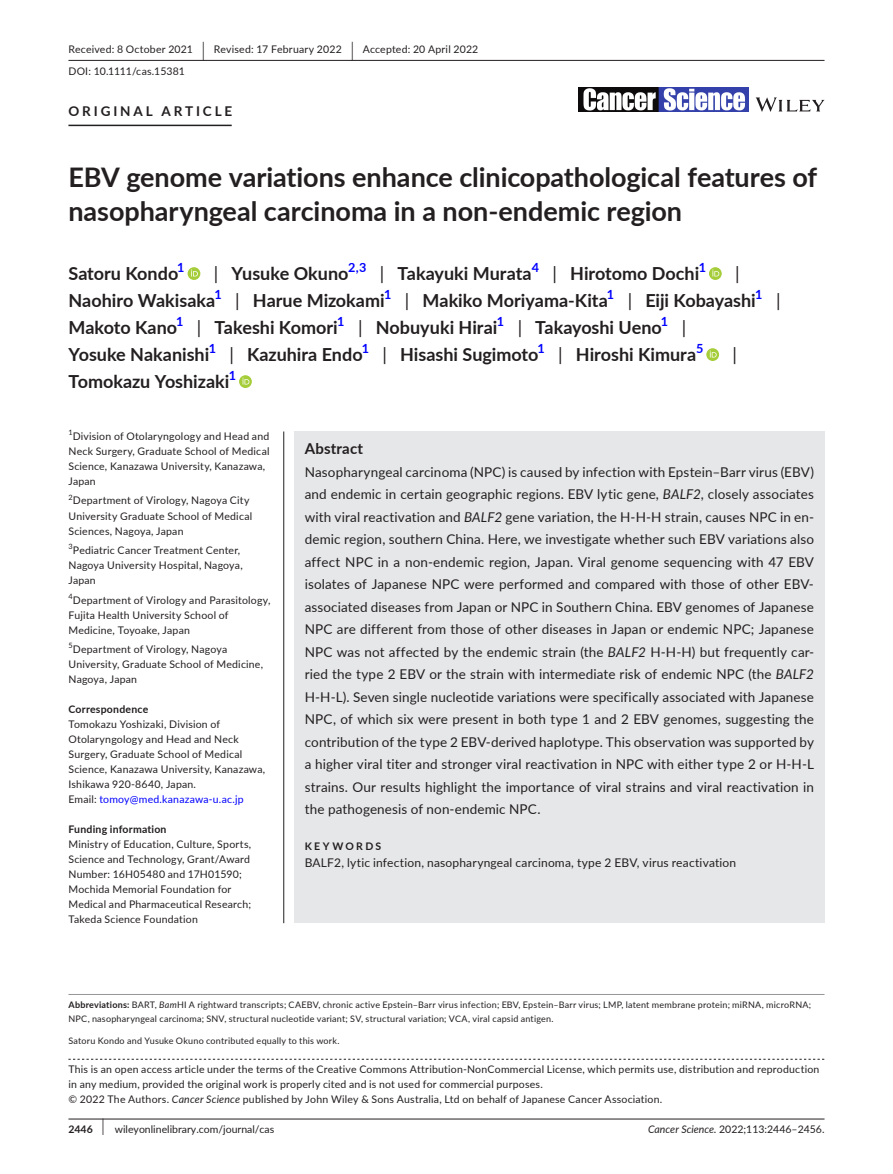
<style>
.page{position:relative;width:893px;height:1174px;background:#fff}
.page>*{position:absolute;margin:0;border:0;box-sizing:border-box;transform-origin:0 0}
.t1{font:700 27px/34.5px "Lato";letter-spacing:-.005em;color:#231f20}
.t2{font:700 18px "Lato";color:#231f20}
.t3{font:18px "Lato";color:#231f20}
.t4{font:700 15px "Lato";letter-spacing:.015em;color:#231f20}
.t5{font:13.5px/22.5px "Lato";letter-spacing:.01em;color:#231f20;text-align:justify}
.t6{font:700 13.5px "Lato";letter-spacing:.215em;color:#231f20}
.t7{font:700 12.6px "Lato";color:#00f}
.t8{font:12px "Lato";letter-spacing:.015em;color:#231f20}
.t9{font:10.5px/15px "Lato";letter-spacing:.02em;color:#231f20}
.t10{font:10.5px "Lato";color:#231f20}
.t11{font:700 10.5px "Lato";letter-spacing:.02em;color:#231f20}
.t12{font:700 10.5px "Lato";letter-spacing:.22em;color:#231f20}
.t13{font:9px/13.5px "Lato";letter-spacing:.025em;color:#231f20}
.s1{font-size:19.65px}
.s2{font-weight:400}
.s3{color:#00f}
.s4{font-style:italic}
.s5{font-weight:700}
.s6{font-size:17.4px}
</style>
<div class="page">
<hr style="left:68px;top:1118px;width:756px;height:1px;background:#231f20">
<svg style="left:756px;top:97px;width:68px;height:15px"></svg>
<img style="left:578px;top:88px;width:170px;height:24px">
<hr style="left:68px;top:60px;width:756px;height:1px;background:#231f20">
<hr style="left:68px;top:125px;width:164px;height:1px;background:#231f20">
<svg style="left:188px;top:267px;width:12px;height:13px"></svg>
<svg style="left:191px;top:269px;width:7px;height:7px"></svg>
<svg style="left:709px;top:267px;width:13px;height:13px"></svg>
<svg style="left:712px;top:269px;width:7px;height:7px"></svg>
<svg style="left:706px;top:348px;width:13px;height:13px"></svg>
<svg style="left:710px;top:350px;width:7px;height:7px"></svg>
<svg style="left:239px;top:375px;width:13px;height:13px"></svg>
<svg style="left:242px;top:377px;width:7px;height:7px"></svg>
<svg style="left:68px;top:1058px;width:756px;height:1px"></svg>
<hr style="left:68px;top:994px;width:756px;height:1px;background:#939598">
<hr style="left:283px;top:431px;width:1px;height:492px;background:#231f20">
<div style="left:294px;top:431px;width:530px;height:446px;background:#e6e7e9"></div>
<div style="left:294px;top:876px;width:530px;height:47px;background:#e6e7e9"></div>
<p class="t9" style="left:68px;top:38px;width:411px;line-height:21.8px">Received: 8 October 2021 <span class="s1">|</span> Revised: 17 February 2022 <span class="s1">|</span> Accepted: 20 April 2022<br>DOI: 10.1111/cas.15381</p>
<p class="t6" style="left:68px;top:101px;width:165px">ORIGINAL ARTICLE</p>
<h1 class="t1" style="left:68px;top:159px;width:750px">EBV genome variations enhance clinicopathological features of nasopharyngeal carcinoma in a non-endemic region</h1>
<h2 class="t2" style="left:68px;top:260px;width:111px">Satoru Kondo</h2>
<p class="t7" style="left:177px;top:258px;width:9px">1</p>
<h2 class="t2" style="left:214px;top:260px;width:136px"><span class="s2">|</span> Yusuke Okuno</h2>
<p class="t7" style="left:348px;top:258px;width:20px">2,3</p>
<h2 class="t2" style="left:380px;top:260px;width:153px"><span class="s2">|</span> Takayuki Murata</h2>
<p class="t7" style="left:532px;top:258px;width:9px">4</p>
<h2 class="t2" style="left:553px;top:260px;width:148px"><span class="s2">|</span> Hirotomo Dochi</h2>
<p class="t7" style="left:699px;top:258px;width:9px">1</p>
<h2 class="t3" style="left:735px;top:260px;width:6px">|</h2>
<h2 class="t2" style="left:68px;top:287px;width:148px">Naohiro Wakisaka</h2>
<p class="t7" style="left:214px;top:285px;width:9px">1</p>
<h2 class="t2" style="left:235px;top:287px;width:151px"><span class="s2">|</span> Harue Mizokami</h2>
<p class="t7" style="left:384px;top:285px;width:9px">1</p>
<h2 class="t2" style="left:405px;top:287px;width:204px"><span class="s2">|</span> Makiko Moriyama-Kita</h2>
<p class="t7" style="left:607px;top:285px;width:9px">1</p>
<h2 class="t2" style="left:628px;top:287px;width:130px"><span class="s2">|</span> Eiji Kobayashi</h2>
<p class="t7" style="left:755px;top:285px;width:9px">1</p>
<h2 class="t3" style="left:776px;top:287px;width:6px">|</h2>
<h2 class="t2" style="left:68px;top:314px;width:110px">Makoto Kano</h2>
<p class="t7" style="left:176px;top:312px;width:9px">1</p>
<h2 class="t2" style="left:197px;top:314px;width:142px"><span class="s2">|</span> Takeshi Komori</h2>
<p class="t7" style="left:337px;top:312px;width:9px">1</p>
<h2 class="t2" style="left:358px;top:314px;width:141px"><span class="s2">|</span> Nobuyuki Hirai</h2>
<p class="t7" style="left:497px;top:312px;width:9px">1</p>
<h2 class="t2" style="left:518px;top:314px;width:146px"><span class="s2">|</span> Takayoshi Ueno</h2>
<p class="t7" style="left:661px;top:312px;width:9px">1</p>
<h2 class="t3" style="left:682px;top:314px;width:6px">|</h2>
<h2 class="t2" style="left:68px;top:341px;width:142px">Yosuke Nakanishi</h2>
<p class="t7" style="left:209px;top:339px;width:9px">1</p>
<h2 class="t2" style="left:230px;top:341px;width:135px"><span class="s2">|</span> Kazuhira Endo</h2>
<p class="t7" style="left:362px;top:339px;width:9px">1</p>
<h2 class="t2" style="left:382px;top:341px;width:157px"><span class="s2">|</span> Hisashi Sugimoto</h2>
<p class="t7" style="left:537px;top:339px;width:9px">1</p>
<h2 class="t2" style="left:558px;top:341px;width:139px"><span class="s2">|</span> Hiroshi Kimura</h2>
<p class="t7" style="left:696px;top:339px;width:9px">5</p>
<h2 class="t3" style="left:733px;top:341px;width:6px">|</h2>
<h2 class="t2" style="left:68px;top:368px;width:162px">Tomokazu Yoshizaki</h2>
<p class="t7" style="left:229px;top:366px;width:9px">1</p>
<p class="t9" style="left:68px;top:428px;width:203px"><sup>1</sup>Division of Otolaryngology and Head and<br>Neck Surgery, Graduate School of Medical<br>Science, Kanazawa University, Kanazawa,<br>Japan</p>
<p class="t9" style="left:68px;top:493px;width:185px"><sup>2</sup>Department of Virology, Nagoya City<br>University Graduate School of Medical<br>Sciences, Nagoya, Japan</p>
<p class="t9" style="left:68px;top:542px;width:176px"><sup>3</sup>Pediatric Cancer Treatment Center,<br>Nagoya University Hospital, Nagoya,<br>Japan</p>
<p class="t9" style="left:68px;top:592px;width:203px"><sup>4</sup>Department of Virology and Parasitology,<br>Fujita Health University School of<br>Medicine, Toyoake, Japan</p>
<p class="t9" style="left:68px;top:641px;width:196px"><sup>5</sup>Department of Virology, Nagoya<br>University, Graduate School of Medicine,<br>Nagoya, Japan</p>
<p class="t11" style="left:68px;top:701px;width:81px">Correspondence</p>
<p class="t9" style="left:68px;top:716px;width:198px">Tomokazu Yoshizaki, Division of Otolaryngology and Head and Neck Surgery, Graduate School of Medical Science, Kanazawa University, Kanazawa, Ishikawa 920-8640, Japan.<br>Email: <span class="s3">tomoy@med.kanazawa-u.ac.jp</span></p>
<p class="t11" style="left:68px;top:821px;width:100px">Funding information</p>
<p class="t9" style="left:68px;top:836px;width:184px">Ministry of Education, Culture, Sports, Science and Technology, Grant/Award Number: 16H05480 and 17H01590; Mochida Memorial Foundation for Medical and Pharmaceutical Research; Takeda Science Foundation</p>
<h3 class="t4" style="left:305px;top:437px;width:60px">Abstract</h3>
<p class="t5" style="left:305px;top:460px;width:511px">Nasopharyngeal carcinoma (NPC) is caused by infection with Epstein–Barr virus (EBV) and endemic in certain geographic regions. EBV lytic gene, <span class="s4">BALF2</span>, closely associates with viral reactivation and <span class="s4">BALF2</span> gene variation, the H-H-H strain, causes NPC in en&shy;demic region, southern China. Here, we investigate whether such EBV variations also affect NPC in a non-endemic region, Japan. Viral genome sequencing with 47 EBV isolates of Japanese NPC were performed and compared with those of other EBV&shy;associated diseases from Japan or NPC in Southern China. EBV genomes of Japanese NPC are different from those of other diseases in Japan or endemic NPC; Japanese NPC was not affected by the endemic strain (the <span class="s4">BALF2</span> H-H-H) but frequently car&shy;ried the type 2 EBV or the strain with intermediate risk of endemic NPC (the <span class="s4">BALF2<br></span>H-H-L). Seven single nucleotide variations were specifically associated with Japanese NPC, of which six were present in both type 1 and 2 EBV genomes, suggesting the contribution of the type 2 EBV-derived haplotype. This observation was supported by a higher viral titer and stronger viral reactivation in NPC with either type 2 or H-H-L strains. Our results highlight the importance of viral strains and viral reactivation in the pathogenesis of non-endemic NPC.</p>
<p class="t12" style="left:305px;top:838px;width:78px">KEYWORDS</p>
<p class="t8" style="left:305px;top:853px;width:433px">BALF2, lytic infection, nasopharyngeal carcinoma, type 2 EBV, virus reactivation</p>
<p class="t13" style="left:68px;top:998px;width:744px"><span class="s5">Abbreviations:</span> BART, <span class="s4">Bam</span>HI A rightward transcripts; CAEBV, chronic active Epstein–Barr virus infection; EBV, Epstein–Barr virus; LMP, latent membrane protein; miRNA, microRNA;<br>NPC, nasopharyngeal carcinoma; SNV, structural nucleotide variant; SV, structural variation; VCA, viral capsid antigen.</p>
<p class="t13" style="left:68px;top:1033px;width:273px">Satoru Kondo and Yusuke Okuno contributed equally to this work.</p>
<p class="t9" style="left:68px;top:1061px;width:752px">This is an open access article under the terms of the Creative Commons Attribution-NonCommercial License, which permits use, distribution and reproduction in any medium, provided the original work is properly cited and is not used for commercial purposes.<br>© 2022 The Authors. <span class="s4">Cancer Science</span> published by John Wiley &amp; Sons Australia, Ltd on behalf of Japanese Cancer Association.</p>
<p class="t10" style="left:68px;top:1121px;width:207px"><span class="s5">2446</span> <span class="s6">|</span> wileyonlinelibrary.com/journal/cas</p>
<p class="t10" style="left:648px;top:1121px;width:178px"><span class="s4">Cancer Science.</span> 2022;113:2446–2456.</p>
</div>
